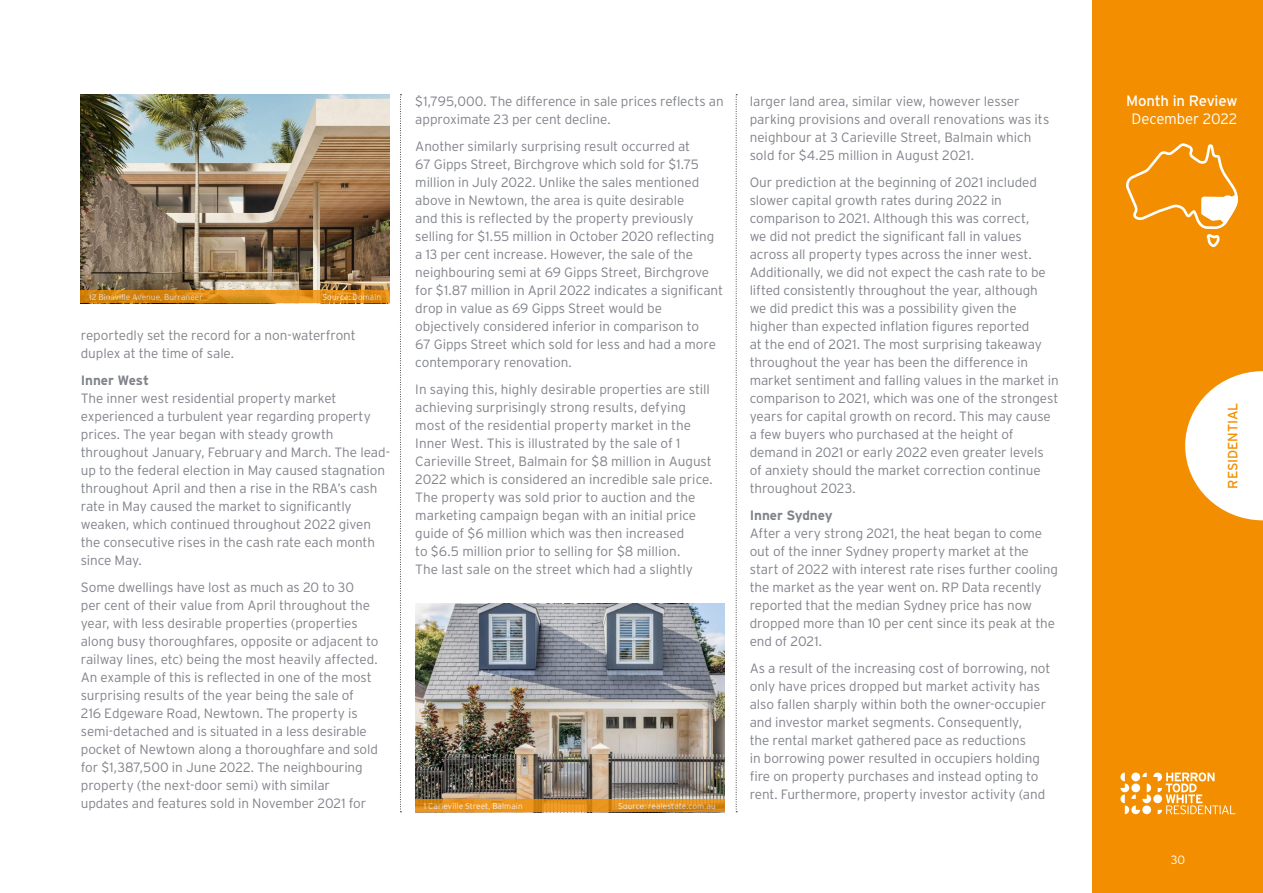
<style>
.page{position:relative;width:1263px;height:893px;background:#fff}
.page>*{position:absolute;margin:0;border:0;box-sizing:border-box;transform-origin:0 0}
.t1{font:15px "Interstate";letter-spacing:-.015em;color:#fff}
.t2{font:300 15px "Interstate";letter-spacing:-.01em;color:#fff}
.Body_Text{font:300 13.5px/18px "Interstate";letter-spacing:-.005em;color:#80838a}
.Sub_Subhead{font:700 13.5px "Interstate";letter-spacing:-.005em;color:#80838a}
.t3{font:13.5px "Interstate";letter-spacing:-.01em;color:#f28e00}
.t4{font:300 12px "Interstate";color:#fff}
.t5{font:300 8.25px "Interstate";letter-spacing:.01em;color:#fff}
</style>
<div class="page">
<div style="left:1093px;top:0;width:170px;height:893px;background:#f28e00"></div>
<svg style="left:1185px;top:371px;width:78px;height:149px"></svg>
<svg style="left:1120px;top:772px;width:115px;height:42px"></svg>
<svg style="left:400px;top:94px;width:1px;height:718px"></svg>
<svg style="left:736px;top:94px;width:1px;height:718px"></svg>
<svg style="left:1126px;top:143px;width:112px;height:104px"></svg>
<img style="left:81px;top:94px;width:309px;height:196px">
<svg style="left:81px;top:290px;width:309px;height:13px;background:#dc8b14"></svg>
<img style="left:415px;top:603px;width:309px;height:196px">
<svg style="left:415px;top:799px;width:309px;height:13px;background:#e38f1a"></svg>
<p class="t5" style="left:89px;top:293px;width:115px">12 Binaville Avenue, Burraneer</p>
<p class="t5" style="left:322px;top:293px;width:60px">Source: Domain</p>
<p class="Body_Text" style="left:81px;top:326px;width:277px">reportedly set the record for a non-waterfront duplex at the time of sale.</p>
<p class="Sub_Subhead" style="left:81px;top:372px;width:70px">Inner West</p>
<p class="Body_Text" style="left:81px;top:389px;width:311px">The inner west residential property market experienced a turbulent year regarding property prices. The year began with steady growth throughout January, February and March. The lead&shy;up to the federal election in May caused stagnation throughout April and then a rise in the RBA’s cash rate in May caused the market to significantly weaken, which continued throughout 2022 given the consecutive rises in the cash rate each month since May.</p>
<p class="Body_Text" style="left:81px;top:578px;width:299px">Some dwellings have lost as much as 20 to 30<br>per cent of their value from April throughout the year, with less desirable properties (properties along busy thoroughfares, opposite or adjacent to railway lines, etc) being the most heavily affected.<br>An example of this is reflected in one of the most surprising results of the year being the sale of<br>216 Edgeware Road, Newtown. The property is semi-detached and is situated in a less desirable pocket of Newtown along a thoroughfare and sold for $1,387,500 in June 2022. The neighbouring property (the next-door semi) with similar updates and features sold in November 2021 for</p>
<p class="Body_Text" style="left:415px;top:92px;width:310px">$1,795,000. The difference in sale prices reflects an approximate 23 per cent decline.</p>
<p class="Body_Text" style="left:415px;top:137px;width:309px">Another similarly surprising result occurred at<br>67 Gipps Street, Birchgrove which sold for $1.75 million in July 2022. Unlike the sales mentioned above in Newtown, the area is quite desirable<br>and this is reflected by the property previously selling for $1.55 million in October 2020 reflecting a 13 per cent increase. However, the sale of the neighbouring semi at 69 Gipps Street, Birchgrove for $1.87 million in April 2022 indicates a significant drop in value as 69 Gipps Street would be objectively considered inferior in comparison to<br>67 Gipps Street which sold for less and had a more contemporary renovation.</p>
<p class="Body_Text" style="left:415px;top:380px;width:299px">In saying this, highly desirable properties are still achieving surprisingly strong results, defying most of the residential property market in the Inner West. This is illustrated by the sale of 1<br>Carieville Street, Balmain for $8 million in August 2022 which is considered an incredible sale price.<br>The property was sold prior to auction and the marketing campaign began with an initial price guide of $6 million which was then increased<br>to $6.5 million prior to selling for $8 million.<br>The last sale on the street which had a slightly</p>
<p class="t5" style="left:424px;top:802px;width:101px">1 Carieville Street, Balmain</p>
<p class="t5" style="left:618px;top:802px;width:99px">Source: realestate.com.au</p>
<p class="Body_Text" style="left:750px;top:92px;width:301px">larger land area, similar view, however lesser parking provisions and overall renovations was its neighbour at 3 Carieville Street, Balmain which sold for $4.25 million in August 2021.</p>
<p class="Body_Text" style="left:750px;top:173px;width:311px">Our prediction at the beginning of 2021 included slower capital growth rates during 2022 in comparison to 2021. Although this was correct,<br>we did not predict the significant fall in values across all property types across the inner west.<br>Additionally, we did not expect the cash rate to be lifted consistently throughout the year, although<br>we did predict this was a possibility given the<br>higher than expected inflation figures reported<br>at the end of 2021. The most surprising takeaway throughout the year has been the difference in market sentiment and falling values in the market in comparison to 2021, which was one of the strongest years for capital growth on record. This may cause a few buyers who purchased at the height of demand in 2021 or early 2022 even greater levels of anxiety should the market correction continue throughout 2023.</p>
<p class="Sub_Subhead" style="left:750px;top:507px;width:84px">Inner Sydney</p>
<p class="Body_Text" style="left:750px;top:524px;width:310px">After a very strong 2021, the heat began to come out of the inner Sydney property market at the start of 2022 with interest rate rises further cooling the market as the year went on. RP Data recently reported that the median Sydney price has now dropped more than 10 per cent since its peak at the end of 2021.</p>
<p class="Body_Text" style="left:750px;top:659px;width:302px">As a result of the increasing cost of borrowing, not only have prices dropped but market activity has also fallen sharply within both the owner-occupier and investor market segments. Consequently,<br>the rental market gathered pace as reductions<br>in borrowing power resulted in occupiers holding fire on property purchases and instead opting to rent. Furthermore, property investor activity (and</p>
<p class="t1" style="left:1126px;top:92px;width:113px">Month in Review</p>
<p class="t2" style="left:1131px;top:110px;width:107px">December 2022</p>
<p class="t3" style="left:1225px;top:489px;width:87px;rotate:-90deg">RESIDENTIAL</p>
<p class="t4" style="left:1171px;top:853px;width:16px">30</p>
</div>
